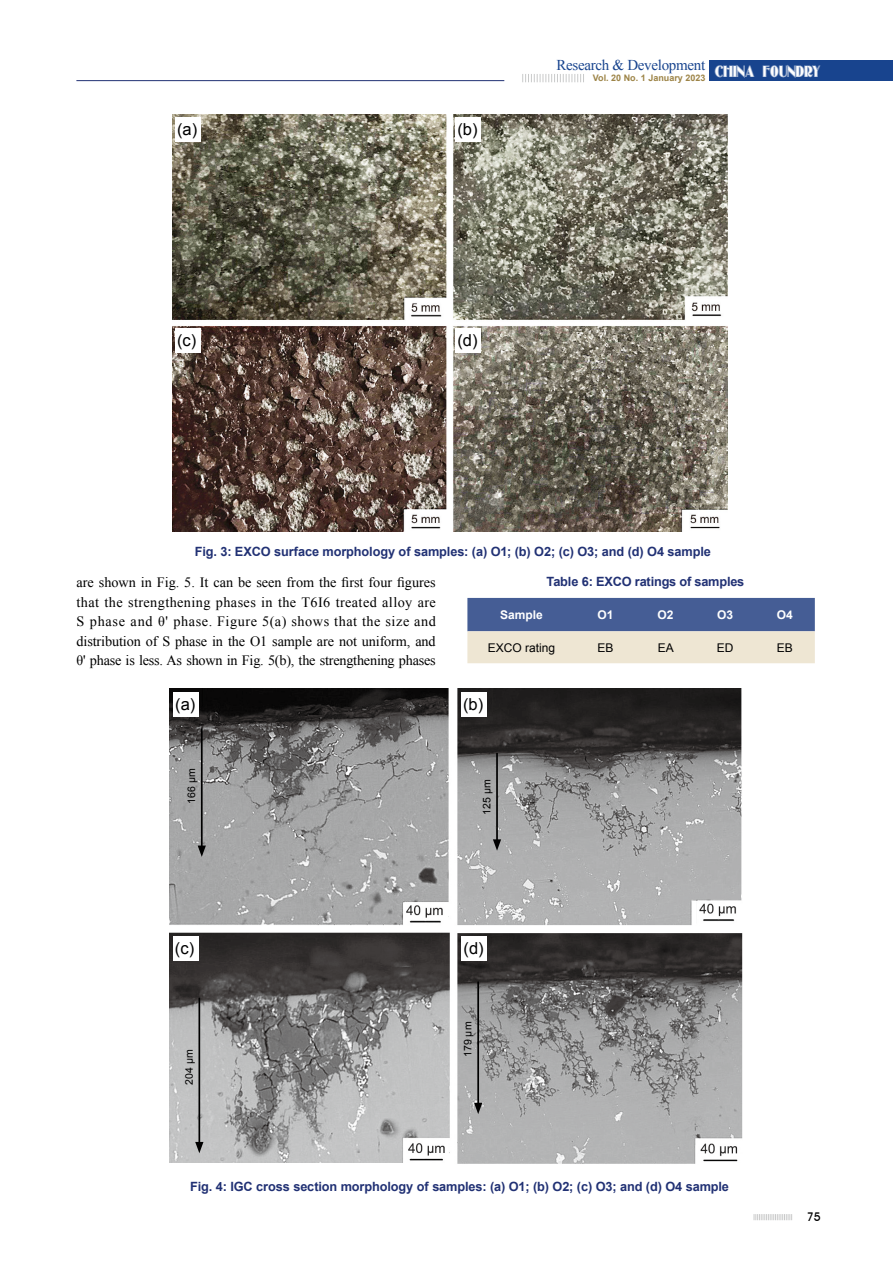
<style>
.page{position:relative;width:893px;height:1263px;background:#fff}
.page>*{position:absolute;margin:0;border:0;box-sizing:border-box;transform-origin:0 0}
.t1{font:16.5px "Arial";color:#000}
.t2{font:15.6px "Oldgate Lane Outline";color:#fff}
.t3{font:15px "Times New Roman";letter-spacing:-.02em;color:#18448e}
.t4{font:14.25px/19.5px "Times New Roman";letter-spacing:-.015em;color:#000;text-align:justify}
.t5{font:700 12.75px "Arial";letter-spacing:-.01em;color:#213174}
.t6{font:12px "Arial";color:#000}
.t7{font:700 12px "Arial";color:#fff}
.t8{font:500 12px "Avant Garde IT Cby BT";color:#000}
.t9{font:10.5px "Arial";color:#000}
.t10{font:700 9px "Arial";color:#9d8447}
</style>
<div class="page">
<svg style="left:754px;top:1214px;width:38px;height:6px"></svg>
<div style="left:709px;top:60px;width:184px;height:21px;background:#18448e"></div>
<svg style="left:522px;top:74px;width:62px;height:8px"></svg>
<hr style="left:76px;top:80px;width:428px;height:1px;background:#213174">
<img style="left:173px;top:115px;width:554px;height:416px">
<svg style="left:467px;top:598px;width:348px;height:65px;background:#98a0b3"></svg>
<div style="left:175px;top:117px;width:26px;height:25px;background:#fff"></div>
<div style="left:455px;top:117px;width:26px;height:25px;background:#fff"></div>
<div style="left:175px;top:328px;width:26px;height:25px;background:#fff"></div>
<div style="left:455px;top:328px;width:26px;height:25px;background:#fff"></div>
<img style="left:170px;top:689px;width:572px;height:475px">
<div style="left:173px;top:692px;width:26px;height:25px;background:#fff"></div>
<div style="left:461px;top:692px;width:26px;height:25px;background:#fff"></div>
<div style="left:173px;top:936px;width:26px;height:25px;background:#fff"></div>
<div style="left:461px;top:936px;width:26px;height:25px;background:#fff"></div>
<hr style="left:201px;top:728px;width:2px;height:120px;background:#000">
<svg style="left:198px;top:845px;width:8px;height:12px"></svg>
<hr style="left:496px;top:753px;width:2px;height:89px;background:#000">
<svg style="left:493px;top:839px;width:8px;height:12px"></svg>
<hr style="left:198px;top:998px;width:2px;height:147px;background:#000">
<svg style="left:195px;top:1142px;width:8px;height:11px"></svg>
<hr style="left:477px;top:981px;width:2px;height:125px;background:#000">
<svg style="left:474px;top:1103px;width:8px;height:11px"></svg>
<p class="t1" style="left:177px;top:118px;width:22px">(a)</p>
<p class="t1" style="left:457px;top:118px;width:22px">(b)</p>
<p class="t1" style="left:177px;top:329px;width:21px">(c)</p>
<p class="t1" style="left:457px;top:329px;width:22px">(d)</p>
<p class="t3" style="left:556px;top:55px;width:150px">Research &amp; Development</p>
<p class="t10" style="left:593px;top:72px;width:114px">Vol. 20 No. 1 January 2023</p>
<p class="t2" style="left:715px;top:62px;width:107px">CHINA FOUNDRY</p>
<p class="t5" style="left:195px;top:543px;width:517px">Fig. 3: EXCO surface morphology of samples: (a) O1; (b) O2; (c) O3; and (d) O4 sample</p>
<p class="t5" style="left:547px;top:574px;width:199px">Table 6: EXCO ratings of samples</p>
<p class="t7" style="left:500px;top:607px;width:44px">Sample</p>
<p class="t7" style="left:598px;top:607px;width:18px">O1</p>
<p class="t7" style="left:657px;top:607px;width:18px">O2</p>
<p class="t7" style="left:717px;top:607px;width:18px">O3</p>
<p class="t7" style="left:777px;top:607px;width:18px">O4</p>
<p class="t6" style="left:488px;top:639px;width:69px">EXCO rating</p>
<p class="t6" style="left:598px;top:639px;width:18px">EB</p>
<p class="t6" style="left:658px;top:639px;width:18px">EA</p>
<p class="t6" style="left:717px;top:639px;width:18px">ED</p>
<p class="t6" style="left:777px;top:639px;width:18px">EB</p>
<p class="t4" style="left:77px;top:573px;width:361px">are shown in Fig. 5. It can be seen from the first four figures that the strengthening phases in the T6I6 treated alloy are S phase and θ' phase. Figure 5(a) shows that the size and distribution of S phase in the O1 sample are not uniform, and θ' phase is less. As shown in Fig. 5(b), the strengthening phases</p>
<p class="t1" style="left:175px;top:693px;width:22px">(a)</p>
<p class="t1" style="left:463px;top:693px;width:22px">(b)</p>
<p class="t9" style="left:185px;top:804px;width:37px;rotate:-90deg">166 μm</p>
<p class="t9" style="left:480px;top:814px;width:37px;rotate:-90deg">125 μm</p>
<p class="t1" style="left:175px;top:937px;width:21px">(c)</p>
<p class="t1" style="left:464px;top:937px;width:22px">(d)</p>
<p class="t9" style="left:182px;top:1085px;width:37px;rotate:-90deg">204 μm</p>
<p class="t9" style="left:461px;top:1057px;width:37px;rotate:-90deg">179 μm</p>
<p class="t5" style="left:190px;top:1178px;width:540px">Fig. 4: IGC cross section morphology of samples: (a) O1; (b) O2; (c) O3; and (d) O4 sample</p>
<p class="t8" style="left:807px;top:1209px;width:15px">75</p>
</div>
